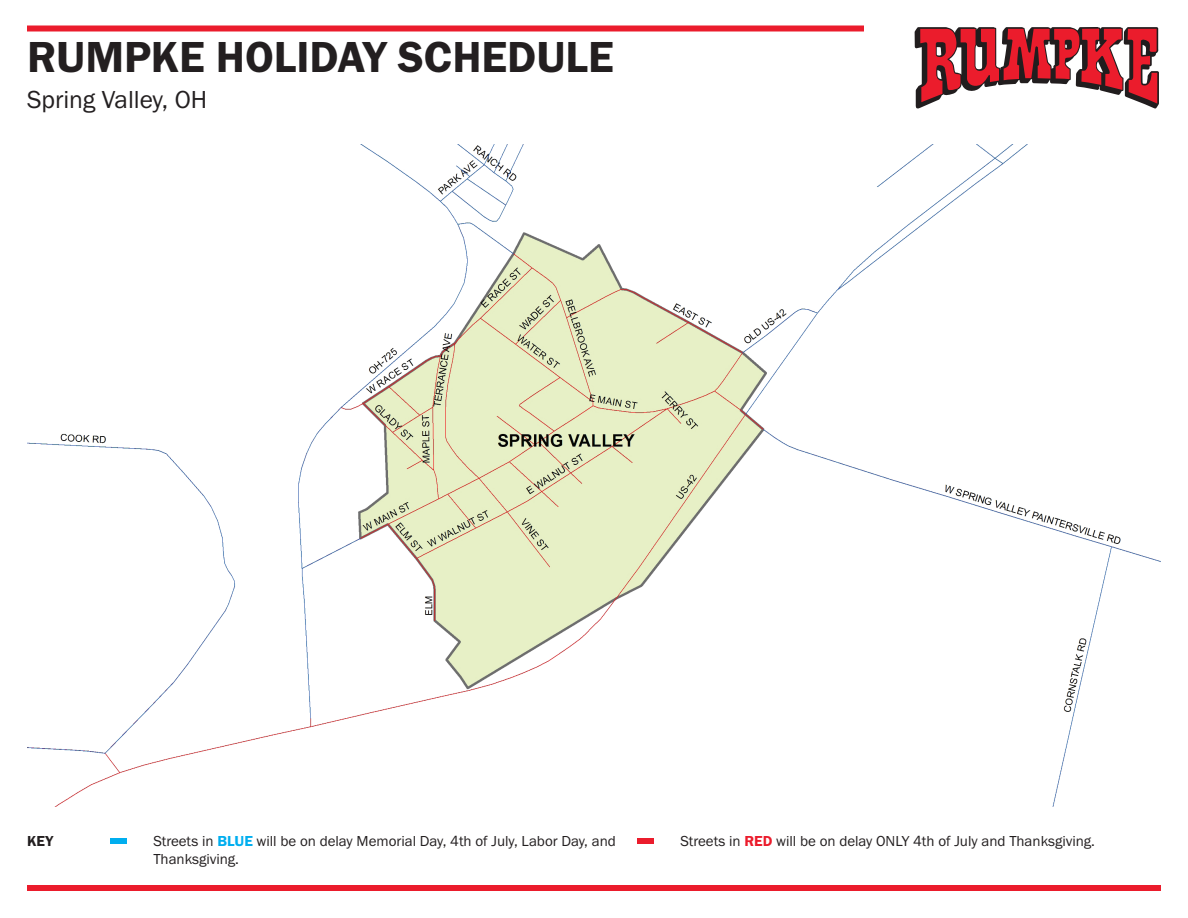
<style>
.page{position:relative;width:1188px;height:918px;background:#fff}
.page>*{position:absolute;margin:0;border:0;box-sizing:border-box;transform-origin:0 0}
.t1{font:45px "Franklin Gothic URW Dem";color:#231f20}
.t2{font:25.5px "Franklin Gothic URW Boo";color:#231f20}
.t3{font:15px/18px "Franklin Gothic URW Boo";color:#231f20}
.t4{font:15px "Franklin Gothic URW Dem";color:#231f20}
.s1{font-family:"Franklin Gothic URW Dem";color:#00aeef}
.s2{font-family:"Franklin Gothic URW Dem";color:#eb1c2c}
</style>
<div class="page">
<svg style="left:915px;top:27px;width:244px;height:82px"></svg>
<div style="left:27px;top:26px;width:837px;height:6px;background:#eb1c2c"></div>
<img style="left:27px;top:144px;width:1134px;height:663px">
<div style="left:27px;top:885px;width:1134px;height:6px;background:#eb1c2c"></div>
<div style="left:637px;top:838px;width:17px;height:6px;background:#eb1c2c"></div>
<div style="left:110px;top:838px;width:16px;height:6px;background:#00aeef"></div>
<h1 class="t1" style="left:27px;top:29px;width:588px">RUMPKE HOLIDAY SCHEDULE</h1>
<h2 class="t2" style="left:27px;top:84px;width:182px">Spring Valley, OH</h2>
<p class="t4" style="left:27px;top:832px;width:28px">KEY</p>
<p class="t3" style="left:153px;top:832px;width:464px">Streets in <span class="s1">BLUE</span> will be on delay Memorial Day, 4th of July, Labor Day, and<br>Thanksgiving.</p>
<p class="t3" style="left:680px;top:832px;width:416px">Streets in <span class="s2">RED</span> will be on delay ONLY 4th of July and Thanksgiving.</p>
</div>
